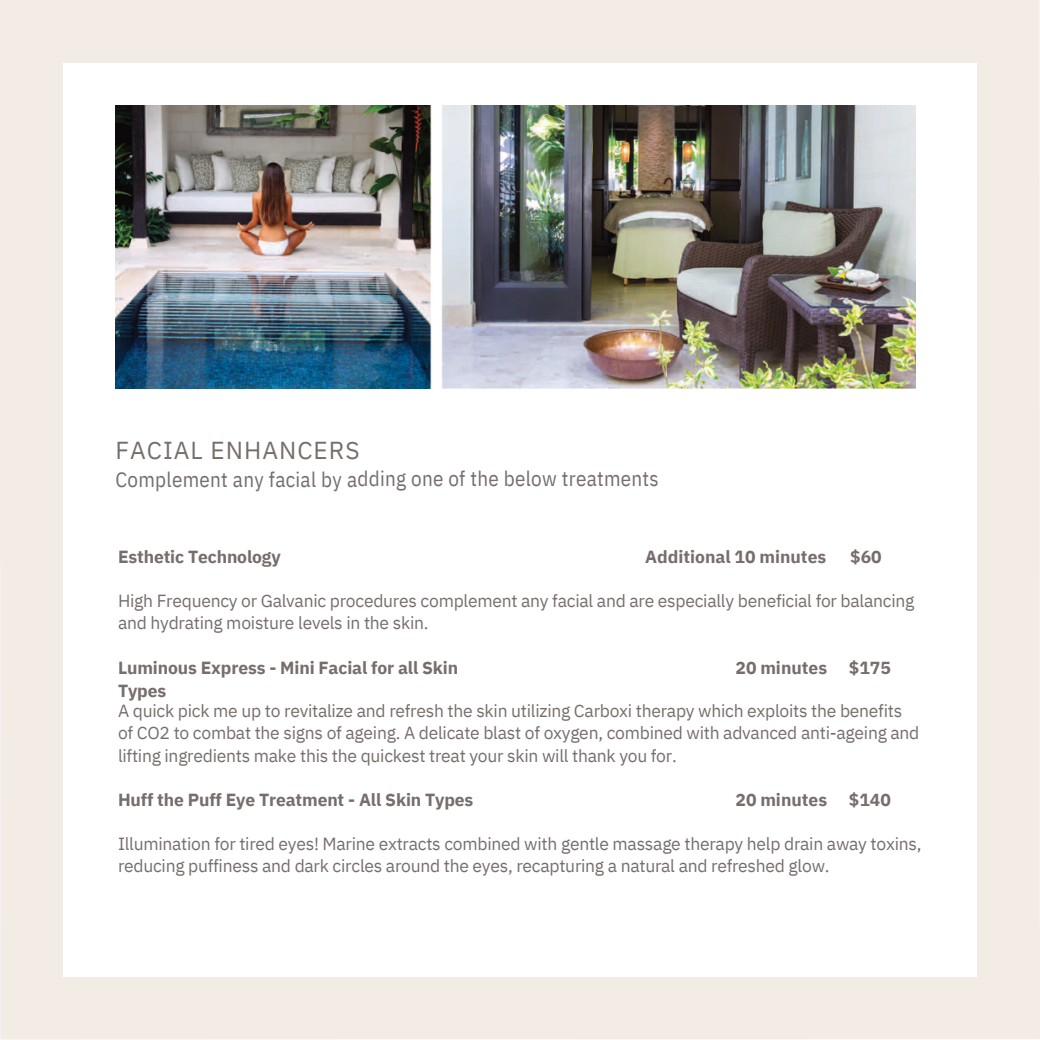
<style>
.page{position:relative;width:1040px;height:1040px;background:#fff}
.page>*{position:absolute;margin:0;border:0;box-sizing:border-box;transform-origin:0 0}
.t1{font:24.5px "IBM Plex Sans";letter-spacing:.04em;color:#776e6c}
.t2{font:21px "IBM Plex Sans Cond";letter-spacing:.01em;color:#776e6c}
.t3{font:17.5px "IBM Plex Sans";letter-spacing:-.015em;color:#776e6c}
.t4{font:700 17.5px/23.6px "IBM Plex Sans";letter-spacing:-.01em;color:#776e6c}
</style>
<div class="page">
<div style="left:0;top:0;width:1039px;height:1039px;background:#f2ece5"></div>
<div style="left:63px;top:63px;width:913px;height:913px;background:#fff"></div>
<img style="left:116px;top:105px;width:799px;height:284px">
<p class="t1" style="left:116px;top:434px;width:246px">FACIAL ENHANCERS</p>
<p class="t2" style="left:116px;top:465px;width:544px">Complement any facial by adding one of the below treatments</p>
<p class="t4" style="left:118px;top:545px;width:164px">Esthetic Technology</p>
<p class="t4" style="left:645px;top:545px;width:183px">Additional 10 minutes</p>
<p class="t4" style="left:850px;top:545px;width:33px">$60</p>
<p class="t3" style="left:118px;top:588px;width:798px">High Frequency or Galvanic procedures complement any facial and are especially beneficial for balancing</p>
<p class="t3" style="left:118px;top:611px;width:312px">and hydrating moisture levels in the skin.</p>
<p class="t4" style="left:118px;top:655px;width:342px">Luminous Express - Mini Facial for all Skin<br>Types</p>
<p class="t4" style="left:735px;top:655px;width:157px">20 minutes $175</p>
<p class="t3" style="left:118px;top:699px;width:785px">A quick pick me up to revitalize and refresh the skin utilizing Carboxi therapy which exploits the benefits</p>
<p class="t3" style="left:118px;top:721px;width:803px">of CO2 to combat the signs of ageing. A delicate blast of oxygen, combined with advanced anti-ageing and</p>
<p class="t3" style="left:118px;top:743px;width:560px">lifting ingredients make this the quickest treat your skin will thank you for.</p>
<p class="t4" style="left:118px;top:788px;width:357px">Huff the Puff Eye Treatment - All Skin Types</p>
<p class="t4" style="left:735px;top:788px;width:157px">20 minutes $140</p>
<p class="t3" style="left:118px;top:831px;width:805px">Illumination for tired eyes! Marine extracts combined with gentle massage therapy help drain away toxins,</p>
<p class="t3" style="left:118px;top:854px;width:713px">reducing puffiness and dark circles around the eyes, recapturing a natural and refreshed glow.</p>
</div>
